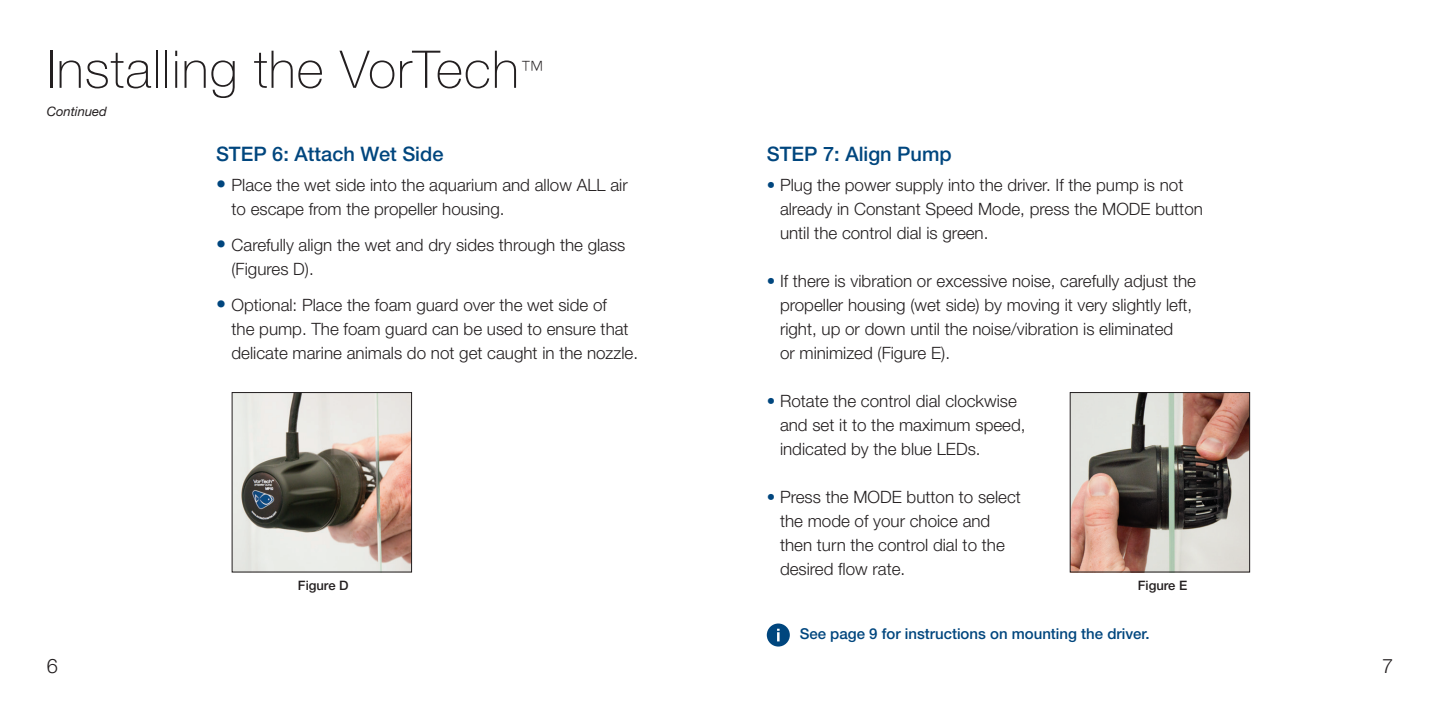
<style>
.page{position:relative;width:1440px;height:720px;background:#fff}
.page>*{position:absolute;margin:0;border:0;box-sizing:border-box;transform-origin:0 0}
.t1{font:100 52px "Helvetica Neue";letter-spacing:.02em;color:#231f20}
.t2{font:500 20px "Helvetica Neue";color:#00467e}
.t3{font:300 20px "Helvetica Neue";color:#231f20}
.t4{font:300 17px/24px "Helvetica Neue";color:#231f20}
.t5{font:500 15px "Helvetica Neue";color:#00467e}
.t6{font:500 13px "Helvetica Neue";color:#231f20}
.t7{font:italic 13px "Helvetica Neue";color:#231f20}
.s1{font-weight:500;font-size:20px;color:#00467e}
.s2{color:#00467e}
</style>
<div class="page">
<img style="left:1072px;top:394px;width:176px;height:176px">
<div style="left:1070px;top:392px;width:180px;height:180px;border:1px solid #231f20"></div>
<svg style="left:767px;top:624px;width:23px;height:23px"></svg>
<img style="left:234px;top:394px;width:176px;height:176px">
<div style="left:232px;top:392px;width:180px;height:180px;border:1px solid #231f20"></div>
<h1 class="t1" style="left:47px;top:40px;width:498px">Installing the VorTech<sup>™</sup></h1>
<p class="t7" style="left:47px;top:103px;width:62px">Continued</p>
<p class="t2" style="left:216px;top:142px;width:229px">STEP 6: Attach Wet Side</p>
<p class="t4" style="left:232px;top:173px;width:398px;text-indent:-16px"><span class="s1">•</span> Place the wet side into the aquarium and allow ALL air to escape from the propeller housing.</p>
<p class="t4" style="left:232px;top:233px;width:395px;text-indent:-16px"><span class="s1">•</span> Carefully align the wet and dry sides through the glass (Figures D).</p>
<p class="t4" style="left:232px;top:293px;width:408px;text-indent:-16px"><span class="s1">•</span> Optional: Place the foam guard over the wet side of<br>the pump. The foam guard can be used to ensure that delicate marine animals do not get caught in the nozzle.</p>
<p class="t6" style="left:298px;top:578px;width:52px">Figure D</p>
<p class="t2" style="left:767px;top:142px;width:186px">STEP 7: Align Pump</p>
<p class="t4" style="left:780px;top:173px;width:424px;text-indent:-13px"><span class="s2">•</span> Plug the power supply into the driver. If the pump is not already in Constant Speed Mode, press the MODE button until the control dial is green.</p>
<p class="t4" style="left:780px;top:269px;width:417px;text-indent:-13px"><span class="s2">•</span> If there is vibration or excessive noise, carefully adjust the propeller housing (wet side) by moving it very slightly left, right, up or down until the noise/vibration is eliminated<br>or minimized (Figure E).</p>
<p class="t4" style="left:780px;top:389px;width:247px;text-indent:-13px"><span class="s2">•</span> Rotate the control dial clockwise and set it to the maximum speed, indicated by the blue LEDs.</p>
<p class="t4" style="left:780px;top:485px;width:242px;text-indent:-13px"><span class="s2">•</span> Press the MODE button to select the mode of your choice and then turn the control dial to the desired flow rate.</p>
<p class="t6" style="left:1138px;top:578px;width:51px">Figure E</p>
<p class="t5" style="left:800px;top:625px;width:351px">See page 9 for instructions on mounting the driver.</p>
<p class="t3" style="left:47px;top:654px;width:13px">6</p>
<p class="t3" style="left:1382px;top:654px;width:13px">7</p>
</div>
